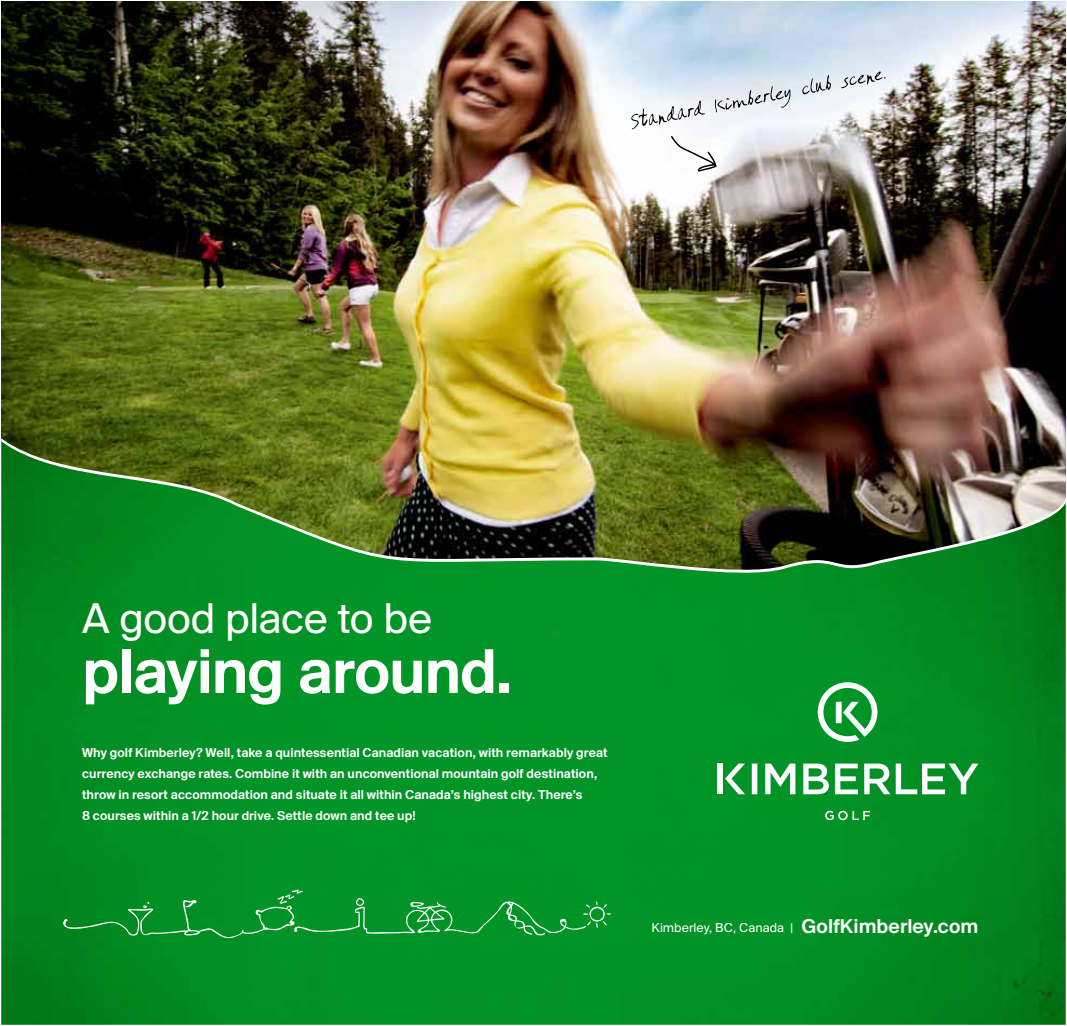
<style>
.page{position:relative;width:1067px;height:1026px;background:#fff}
.page>*{position:absolute;margin:0;border:0;box-sizing:border-box;transform-origin:0 0}
.t1{font:65.85px "Suisse BP Intl Antique";letter-spacing:-.01em;color:#fff}
.t2{font:44.85px "Suisse BP Intl";letter-spacing:-.01em;color:#fff}
.t3{font:13.5px/21px "Suisse BP Intl Antique";letter-spacing:.005em;color:#fff}
.t4{font:13.5px "Suisse BP Intl";letter-spacing:.005em;color:#fff}
.s1{font-family:"Suisse BP Intl Antique";font-size:21px}
</style>
<div class="page">
<img style="left:1px;top:1px;width:1064px;height:437px">
<img style="left:1px;top:441px;width:1064px;height:584px">
<svg style="left:765px;top:764px;width:30px;height:30px"></svg>
<svg style="left:803px;top:764px;width:25px;height:30px"></svg>
<svg style="left:835px;top:764px;width:23px;height:30px"></svg>
<svg style="left:864px;top:764px;width:114px;height:30px"></svg>
<div style="left:751px;top:764px;width:6px;height:30px;background:#fff"></div>
<div style="left:716px;top:764px;width:6px;height:30px;background:#fff"></div>
<svg style="left:725px;top:764px;width:20px;height:30px"></svg>
<svg style="left:817px;top:682px;width:60px;height:60px"></svg>
<div style="left:835px;top:702px;width:6px;height:21px;background:#fff"></div>
<svg style="left:825px;top:811px;width:45px;height:9px"></svg>
<svg style="left:62px;top:889px;width:549px;height:50px;background:#109732"></svg>
<svg style="left:631px;top:72px;width:254px;height:57px"></svg>
<svg style="left:669px;top:135px;width:49px;height:38px"></svg>
<h2 class="t2" style="left:82px;top:592px;width:351px">A good place to be</h2>
<h1 class="t1" style="left:82px;top:632px;width:431px">playing around.</h1>
<p class="t3" style="left:82px;top:742px;width:527px">Why golf Kimberley? Well, take a quintessential Canadian vacation, with remarkably great currency exchange rates. Combine it with an unconventional mountain golf destination, throw in resort accommodation and situate it all within Canada’s highest city. There’s<br>8 courses within a 1/2 hour drive. Settle down and tee up!</p>
<p class="t4" style="left:651px;top:920px;width:328px">Kimberley, BC, Canada | <span class="s1">GolfKimberley.com</span></p>
</div>
